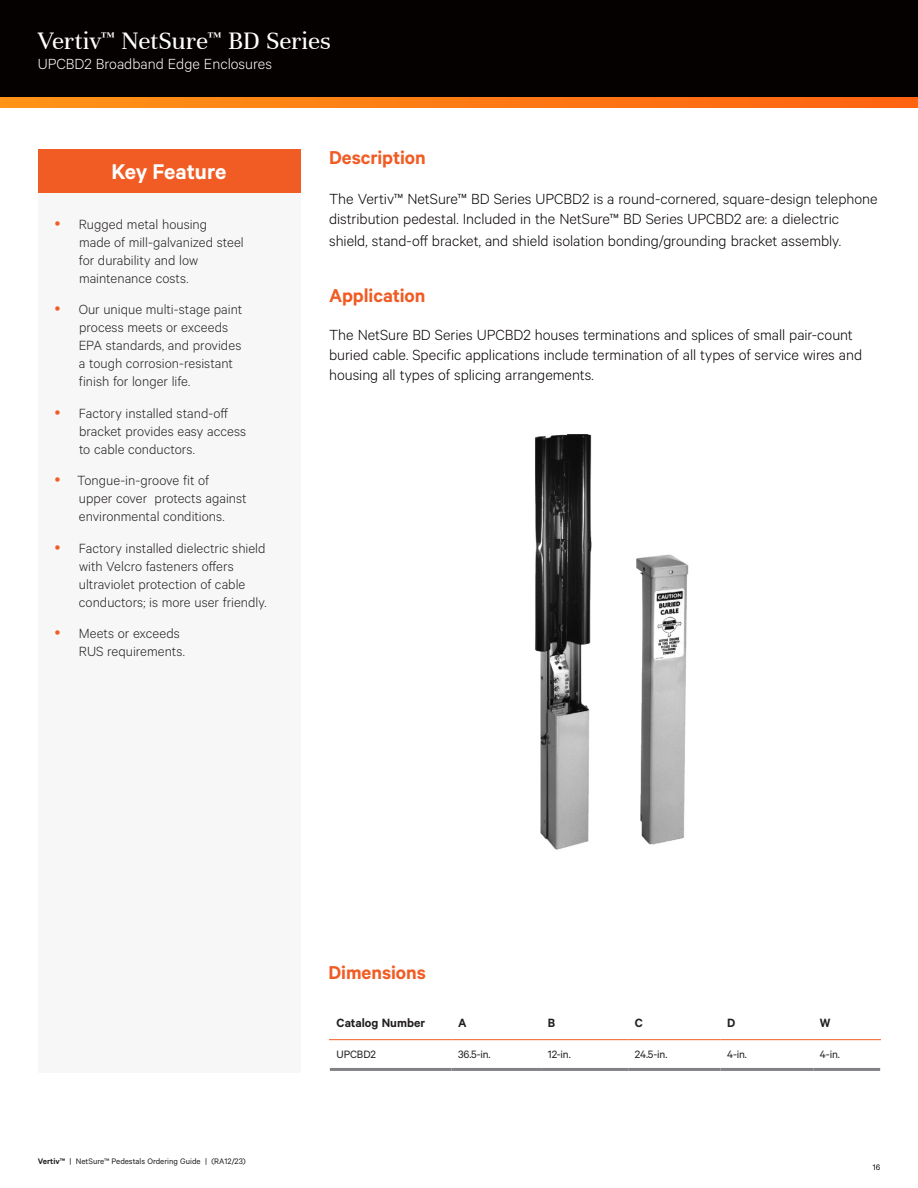
<style>
.page{position:relative;width:918px;height:1188px;background:#fff}
.page>*{position:absolute;margin:0;border:0;box-sizing:border-box;transform-origin:0 0}
.Vertiv_Cover_Title{font:27px "Unna";letter-spacing:-.01em;color:#fff}
.Orange_Box_Heading{font:600 24px "Calibre";letter-spacing:-.005em;color:#fff}
.Vertiv_Orange_Main_Heading{font:600 21px "Calibre";letter-spacing:-.005em;color:#f15b24}
.Vertiv_Orange_Main_Heading-2{font:300 16.5px/19.8px "Calibre";color:#060101}
.Vertiv_Body_Text{font:300 16.5px/19.8px "Calibre";color:#060101}
.Vertiv_Cover_Title-2{font:300 16.5px "Calibre";color:#fff}
.t1{font:300 15px/18px "Calibre";letter-spacing:.005em;color:#231f20}
.DatasheetTableHeaderWhite{font:600 13.5px "Calibre";color:#231f20}
.DatasheetTableBody{font:12px "Calibre";letter-spacing:-.01em;color:#231f20}
.Page_Number_Left{font:9px "Calibre";color:#231f20}
.Page_Number_Left-2{font:9px "Calibre";color:#060101}
.s1{font-weight:600}
</style>
<div class="page">
<div style="left:0;top:0;width:918px;height:108px;background:#060101"></div>
<svg style="left:0;top:98px;width:918px;height:10px;background:#ff7a14"></svg>
<img style="left:535px;top:434px;width:154px;height:416px">
<div style="left:38px;top:193px;width:263px;height:879px;background:#f7f7f8"></div>
<div style="left:38px;top:149px;width:263px;height:44px;background:#f15b24"></div>
<hr style="left:330px;top:1068px;width:121px;height:3px;background:#808285">
<hr style="left:451px;top:1068px;width:90px;height:3px;background:#808285">
<hr style="left:541px;top:1068px;width:87px;height:3px;background:#808285">
<hr style="left:628px;top:1068px;width:92px;height:3px;background:#808285">
<hr style="left:720px;top:1068px;width:93px;height:3px;background:#808285">
<hr style="left:813px;top:1068px;width:67px;height:3px;background:#808285">
<hr style="left:329px;top:1039px;width:122px;height:1px;background:#f15b24">
<hr style="left:451px;top:1039px;width:90px;height:1px;background:#f15b24">
<hr style="left:541px;top:1039px;width:87px;height:1px;background:#f15b24">
<hr style="left:628px;top:1039px;width:92px;height:1px;background:#f15b24">
<hr style="left:720px;top:1039px;width:93px;height:1px;background:#f15b24">
<hr style="left:813px;top:1039px;width:68px;height:1px;background:#f15b24">
<p class="Vertiv_Cover_Title" style="left:38px;top:26px;width:295px">Vertiv<sup>™</sup> NetSure<sup>™</sup> BD Series</p>
<p class="Vertiv_Cover_Title-2" style="left:38px;top:54px;width:236px">UPCBD2 Broadband Edge Enclosures</p>
<p class="Orange_Box_Heading" style="left:111px;top:157px;width:117px">Key Feature</p>
<p class="t1" style="left:79px;top:214px;width:166px">Rugged metal housing<br>made of mill-galvanized steel for durability and low maintenance costs.</p>
<p class="t1" style="left:79px;top:300px;width:165px">Our unique multi-stage paint process meets or exceeds<br>EPA standards, and provides a tough corrosion-resistant finish for longer life.</p>
<p class="t1" style="left:79px;top:403px;width:169px">Factory installed stand-off bracket provides easy access to cable conductors.</p>
<p class="t1" style="left:77px;top:471px;width:171px">Tongue-in-groove fit of<br>upper cover protects against environmental conditions.</p>
<p class="t1" style="left:79px;top:538px;width:189px">Factory installed dielectric shield with Velcro fasteners offers ultraviolet protection of cable conductors; is more user friendly.</p>
<p class="t1" style="left:79px;top:624px;width:107px">Meets or exceeds<br>RUS requirements.</p>
<p class="Vertiv_Orange_Main_Heading" style="left:329px;top:145px;width:98px">Description</p>
<p class="Vertiv_Orange_Main_Heading-2" style="left:329px;top:188px;width:550px">The Vertiv™ NetSure™ BD Series UPCBD2 is a round-cornered, square-design telephone distribution pedestal. Included in the NetSure™ BD Series UPCBD2 are: a dielectric</p>
<p class="Vertiv_Orange_Main_Heading-2" style="left:329px;top:230px;width:513px">shield, stand-off bracket, and shield isolation bonding/grounding bracket assembly.</p>
<p class="Vertiv_Orange_Main_Heading" style="left:329px;top:283px;width:98px">Application</p>
<p class="Vertiv_Body_Text" style="left:329px;top:324px;width:535px">The NetSure BD Series UPCBD2 houses terminations and splices of small pair-count buried cable. Specific applications include termination of all types of service wires and housing all types of splicing arrangements.</p>
<p class="Page_Number_Left" style="left:38px;top:1156px;width:210px"><span class="s1">Vertiv™</span> | NetSure™ Pedestals Ordering Guide | (RA12/23)</p>
<p class="Vertiv_Orange_Main_Heading" style="left:328px;top:960px;width:99px">Dimensions</p>
<p class="DatasheetTableHeaderWhite" style="left:337px;top:1015px;width:90px">Catalog Number</p>
<p class="DatasheetTableHeaderWhite" style="left:458px;top:1015px;width:10px">A</p>
<p class="DatasheetTableHeaderWhite" style="left:548px;top:1015px;width:9px">B</p>
<p class="DatasheetTableHeaderWhite" style="left:635px;top:1015px;width:10px">C</p>
<p class="DatasheetTableHeaderWhite" style="left:727px;top:1015px;width:10px">D</p>
<p class="DatasheetTableHeaderWhite" style="left:820px;top:1015px;width:12px">W</p>
<p class="DatasheetTableBody" style="left:337px;top:1048px;width:41px">UPCBD2</p>
<p class="DatasheetTableBody" style="left:458px;top:1048px;width:34px">36.5-in.</p>
<p class="DatasheetTableBody" style="left:548px;top:1048px;width:24px">12-in.</p>
<p class="DatasheetTableBody" style="left:635px;top:1048px;width:34px">24.5-in.</p>
<p class="DatasheetTableBody" style="left:727px;top:1048px;width:21px">4-in.</p>
<p class="DatasheetTableBody" style="left:820px;top:1048px;width:21px">4-in.</p>
<p class="Page_Number_Left-2" style="left:873px;top:1162px;width:9px">16</p>
</div>
